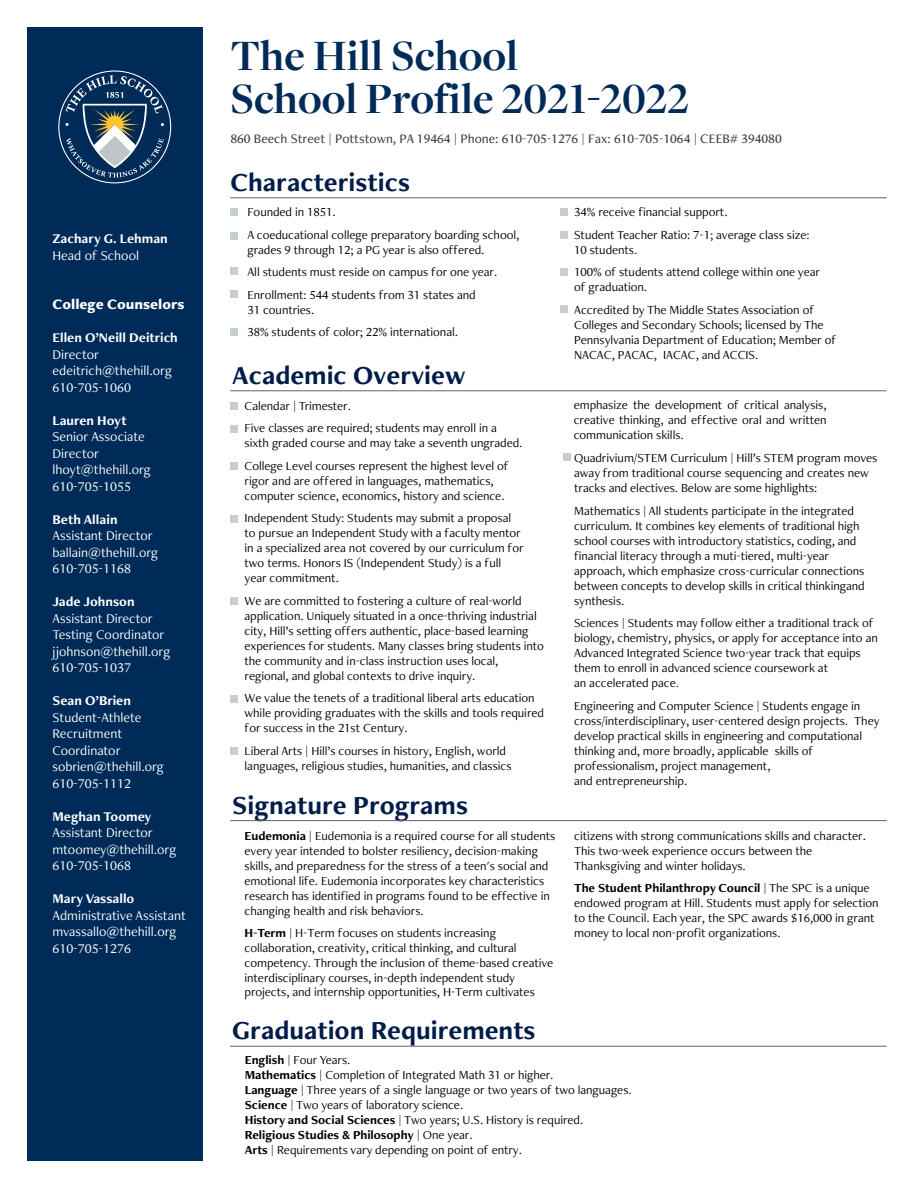
<style>
.page{position:relative;width:918px;height:1188px;background:#fff}
.page>*{position:absolute;margin:0;border:0;box-sizing:border-box;transform-origin:0 0}
.t1{font:700 45px/43px "Freight Disp Pro";color:#002b58}
.t2{font:700 27px "Freight Neo Pro";color:#001c48}
.t3{font:900 15px "Freight Neo Pro";color:#fff}
.t4{font:13.8px/16.5px "Freight Neo Pro";color:#fff}
.t5{font:700 13.8px "Freight Neo Pro";color:#fff}
.t6{font:500 13.5px "Freight Neo Pro";color:#404040}
.Paragraph_Style_1{font:12.75px/15px "Freight Neo Pro";letter-spacing:-.005em;color:#000}
.s1{font-weight:700}
</style>
<div class="page">
<div style="left:27px;top:27px;width:175px;height:1134px;background:#002b58"></div>
<svg style="left:58px;top:71px;width:113px;height:112px"></svg>
<div style="left:230px;top:209px;width:8px;height:7px;background:#c5ced3"></div>
<hr style="left:230px;top:198px;width:657px;height:1px;background:#636366">
<hr style="left:230px;top:391px;width:657px;height:1px;background:#636366">
<hr style="left:230px;top:820px;width:657px;height:1px;background:#636366">
<hr style="left:230px;top:1046px;width:657px;height:1px;background:#636366">
<div style="left:560px;top:231px;width:8px;height:7px;background:#c5ced3"></div>
<div style="left:230px;top:232px;width:8px;height:7px;background:#c5ced3"></div>
<div style="left:230px;top:267px;width:8px;height:8px;background:#c5ced3"></div>
<div style="left:230px;top:426px;width:8px;height:7px;background:#c5ced3"></div>
<div style="left:230px;top:462px;width:8px;height:7px;background:#c5ced3"></div>
<div style="left:230px;top:515px;width:8px;height:7px;background:#c5ced3"></div>
<div style="left:230px;top:598px;width:8px;height:7px;background:#c5ced3"></div>
<div style="left:230px;top:695px;width:8px;height:8px;background:#c5ced3"></div>
<div style="left:230px;top:290px;width:8px;height:7px;background:#c5ced3"></div>
<div style="left:230px;top:329px;width:8px;height:7px;background:#c5ced3"></div>
<div style="left:230px;top:402px;width:8px;height:8px;background:#c5ced3"></div>
<div style="left:560px;top:208px;width:8px;height:8px;background:#c5ced3"></div>
<div style="left:563px;top:453px;width:7px;height:8px;background:#c5ced3"></div>
<div style="left:560px;top:268px;width:8px;height:8px;background:#c5ced3"></div>
<div style="left:230px;top:748px;width:8px;height:7px;background:#c5ced3"></div>
<div style="left:560px;top:306px;width:8px;height:7px;background:#c5ced3"></div>
<p class="t5" style="left:52px;top:229px;width:117px">Zachary G. Lehman</p>
<p class="t4" style="left:52px;top:246px;width:88px">Head of School</p>
<p class="t3" style="left:52px;top:294px;width:134px">College Counselors</p>
<p class="t5" style="left:52px;top:328px;width:127px">Ellen O’Neill Deitrich</p>
<p class="t4" style="left:52px;top:345px;width:48px">Director</p>
<p class="t4" style="left:52px;top:362px;width:121px">edeitrich@thehill.org</p>
<p class="t4" style="left:52px;top:378px;width:80px">610-705-1060</p>
<p class="t5" style="left:52px;top:411px;width:76px">Lauren Hoyt</p>
<p class="t4" style="left:52px;top:428px;width:94px">Senior Associate<br>Director</p>
<p class="t4" style="left:52px;top:461px;width:100px">lhoyt@thehill.org</p>
<p class="t4" style="left:52px;top:477px;width:80px">610-705-1055</p>
<p class="t5" style="left:52px;top:510px;width:67px">Beth Allain</p>
<p class="t4" style="left:52px;top:527px;width:102px">Assistant Director</p>
<p class="t4" style="left:52px;top:543px;width:107px">ballain@thehill.org</p>
<p class="t4" style="left:52px;top:560px;width:80px">610-705-1168</p>
<p class="t5" style="left:52px;top:592px;width:84px">Jade Johnson</p>
<p class="t4" style="left:52px;top:609px;width:102px">Assistant Director</p>
<p class="t4" style="left:52px;top:626px;width:113px">Testing Coordinator</p>
<p class="t4" style="left:52px;top:642px;width:119px">jjohnson@thehill.org</p>
<p class="t4" style="left:52px;top:659px;width:80px">610-705-1037</p>
<p class="t5" style="left:52px;top:691px;width:80px">Sean O’Brien</p>
<p class="t4" style="left:52px;top:708px;width:91px">Student-Athlete<br>Recruitment<br>Coordinator</p>
<p class="t4" style="left:52px;top:758px;width:113px">sobrien@thehill.org</p>
<p class="t4" style="left:52px;top:774px;width:80px">610-705-1112</p>
<p class="t5" style="left:52px;top:807px;width:100px">Meghan Toomey</p>
<p class="t4" style="left:52px;top:824px;width:102px">Assistant Director</p>
<p class="t4" style="left:52px;top:840px;width:125px">mtoomey@thehill.org</p>
<p class="t4" style="left:52px;top:857px;width:80px">610-705-1068</p>
<p class="t5" style="left:52px;top:889px;width:83px">Mary Vassallo</p>
<p class="t4" style="left:52px;top:906px;width:135px">Administrative Assistant</p>
<p class="t4" style="left:52px;top:923px;width:125px">mvassallo@thehill.org</p>
<p class="t4" style="left:52px;top:939px;width:80px">610-705-1276</p>
<p class="t1" style="left:230px;top:33px;width:460px">The Hill School<br>School Profile 2021-2022</p>
<p class="t6" style="left:230px;top:130px;width:553px">860 Beech Street | Pottstown, PA 19464 | Phone: 610-705-1276 | Fax: 610-705-1064 | CEEB# 394080</p>
<p class="t2" style="left:230px;top:163px;width:181px">Characteristics</p>
<p class="Paragraph_Style_1" style="left:247px;top:201px;width:273px;line-height:22.5px">Founded in 1851.<br>A coeducational college preparatory boarding school,</p>
<p class="Paragraph_Style_1" style="left:247px;top:238px;width:251px;line-height:22.5px">grades 9 through 12; a PG year is also offered.<br>All students must reside on campus for one year.<br>Enrollment: 544 students from 31 states and</p>
<p class="Paragraph_Style_1" style="left:247px;top:298px;width:212px;line-height:22.5px">31 countries.<br>38% students of color; 22% international.</p>
<p class="t2" style="left:232px;top:357px;width:235px">Academic Overview</p>
<p class="Paragraph_Style_1" style="left:245px;top:394px;width:254px;line-height:22.5px">Calendar | Trimester.<br>Five classes are required; students may enroll in a</p>
<p class="Paragraph_Style_1" style="left:245px;top:431px;width:279px;line-height:22.5px">sixth graded course and may take a seventh ungraded.<br>College Level courses represent the highest level of</p>
<p class="Paragraph_Style_1" style="left:245px;top:472px;width:261px">rigor and are offered in languages, mathematics, computer science, economics, history and science.</p>
<p class="Paragraph_Style_1" style="left:245px;top:510px;width:281px">Independent Study: Students may submit a proposal to pursue an Independent Study with a faculty mentor in a specialized area not covered by our curriculum for two terms. Honors IS (Independent Study) is a full year commitment.</p>
<p class="Paragraph_Style_1" style="left:245px;top:592px;width:301px">We are committed to fostering a culture of real-world application. Uniquely situated in a once-thriving industrial city, Hill’s setting offers authentic, place-based learning experiences for students. Many classes bring students into the community and in-class instruction uses local, regional, and global contexts to drive inquiry.</p>
<p class="Paragraph_Style_1" style="left:245px;top:690px;width:301px">We value the tenets of a traditional liberal arts education while providing graduates with the skills and tools required for success in the 21st Century.</p>
<p class="Paragraph_Style_1" style="left:245px;top:742px;width:269px">Liberal Arts | Hill’s courses in history, English, world languages, religious studies, humanities, and classics</p>
<p class="t2" style="left:232px;top:787px;width:237px">Signature Programs</p>
<p class="Paragraph_Style_1" style="left:245px;top:828px;width:312px"><span class="s1">Eudemonia</span> | Eudemonia is a required course for all students every year intended to bolster resiliency, decision-making skills, and preparedness for the stress of a teen's social and emotional life. Eudemonia incorporates key characteristics research has identified in programs found to be effective in changing health and risk behaviors.</p>
<p class="Paragraph_Style_1" style="left:245px;top:925px;width:310px"><span class="s1">H-Term</span> | H-Term focuses on students increasing collaboration, creativity, critical thinking, and cultural competency. Through the inclusion of theme-based creative interdisciplinary courses, in-depth independent study projects, and internship opportunities, H-Term cultivates</p>
<p class="Paragraph_Style_1" style="left:574px;top:200px;width:237px;line-height:22.5px">34% receive financial support.<br>Student Teacher Ratio: 7-1; average class size:</p>
<p class="Paragraph_Style_1" style="left:574px;top:238px;width:247px;line-height:22.5px">10 students.<br>100% of students attend college within one year</p>
<p class="Paragraph_Style_1" style="left:574px;top:275px;width:242px;line-height:22.5px">of graduation.<br>Accredited by The Middle States Association of</p>
<p class="Paragraph_Style_1" style="left:574px;top:316px;width:264px">Colleges and Secondary Schools; licensed by The<br>Pennsylvania Department of Education; Member of<br>NACAC, PACAC, IACAC, and ACCIS.</p>
<p class="Paragraph_Style_1" style="left:574px;top:397px;width:254px;text-align:justify">emphasize the development of critical analysis, creative thinking, and effective oral and written communication skills.</p>
<p class="Paragraph_Style_1" style="left:574px;top:450px;width:305px">Quadrivium/STEM Curriculum | Hill’s STEM program moves away from traditional course sequencing and creates new tracks and electives. Below are some highlights:</p>
<p class="Paragraph_Style_1" style="left:574px;top:502px;width:292px">Mathematics | All students participate in the integrated curriculum. It combines key elements of traditional high school courses with introductory statistics, coding, and financial literacy through a muti-tiered, multi-year approach, which emphasize cross-curricular connections between concepts to develop skills in critical thinkingand synthesis.</p>
<p class="Paragraph_Style_1" style="left:574px;top:615px;width:305px">Sciences | Students may follow either a traditional track of biology, chemistry, physics, or apply for acceptance into an Advanced Integrated Science two-year track that equips them to enroll in advanced science coursework at<br>an accelerated pace.</p>
<p class="Paragraph_Style_1" style="left:574px;top:697px;width:307px">Engineering and Computer Science | Students engage in cross/interdisciplinary, user-centered design projects. They develop practical skills in engineering and computational thinking and, more broadly, applicable skills of professionalism, project management,<br>and entrepreneurship.</p>
<p class="Paragraph_Style_1" style="left:574px;top:828px;width:293px">citizens with strong communications skills and character.<br>This two-week experience occurs between the<br>Thanksgiving and winter holidays.</p>
<p class="Paragraph_Style_1" style="left:574px;top:880px;width:306px"><span class="s1">The Student Philanthropy Council</span> | The SPC is a unique endowed program at Hill. Students must apply for selection to the Council. Each year, the SPC awards $16,000 in grant money to local non-profit organizations.</p>
<p class="t2" style="left:232px;top:1012px;width:305px">Graduation Requirements</p>
<p class="Paragraph_Style_1" style="left:245px;top:1052px;width:388px"><span class="s1">English</span> | Four Years.<br><span class="s1">Mathematics</span> | Completion of Integrated Math 31 or higher.<br><span class="s1">Language</span> | Three years of a single language or two years of two languages.<br><span class="s1">Science</span> | Two years of laboratory science.<br><span class="s1">History and Social Sciences</span> | Two years; U.S. History is required.<br><span class="s1">Religious Studies &amp; Philosophy</span> | One year.<br><span class="s1">Arts</span> | Requirements vary depending on point of entry.</p>
</div>
